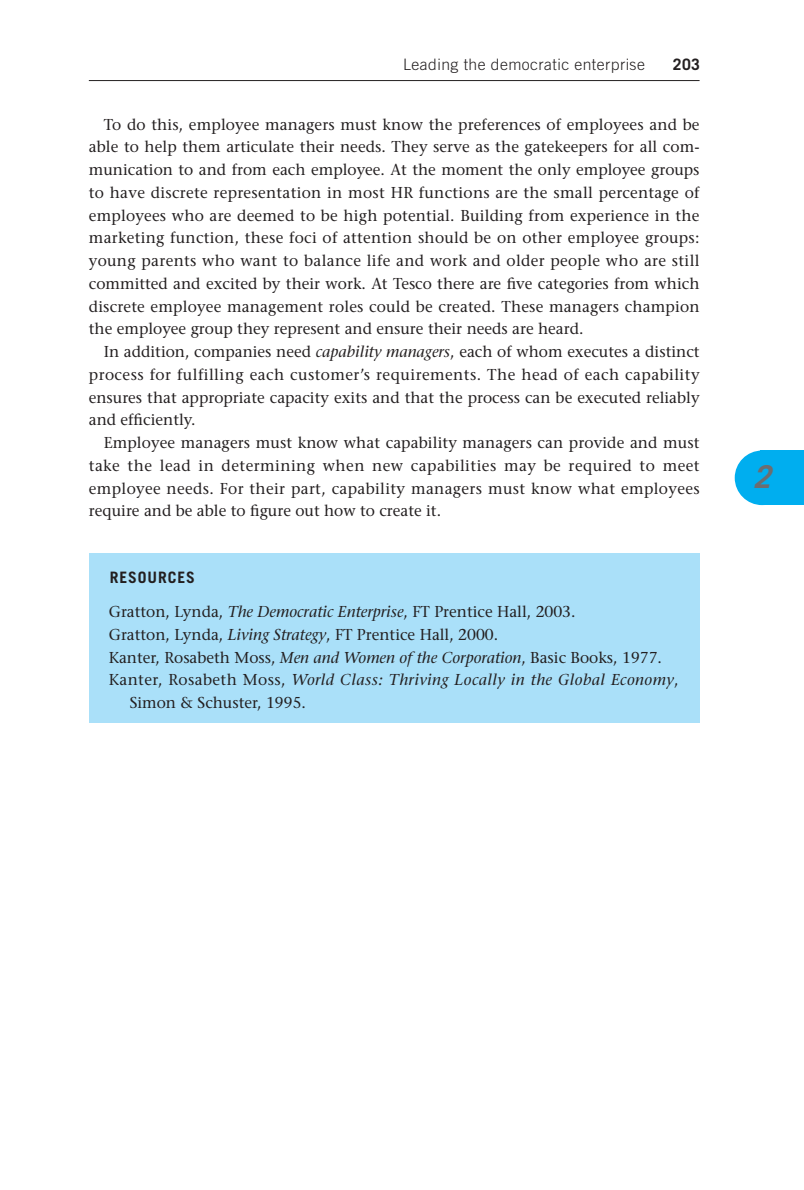
<style>
.page{position:relative;width:804px;height:1190px;background:#fff}
.page>*{position:absolute;margin:0;border:0;box-sizing:border-box;transform-origin:0 0}
.t1{font:italic 700 31.5px "Trade Gothic";color:#6c6d70}
.t2{font:15.75px/22.8px "Stone Serif";color:#231f20;text-align:justify}
.t3{font:italic 15.75px "Stone Serif";letter-spacing:.025em;color:#231f20}
.t4{font:300 15.75px "Trade Gothic";letter-spacing:.03em;color:#231f20}
.t5{font:700 15.75px "Trade Gothic";letter-spacing:.055em;color:#231f20}
.s1{font-style:italic}
.s2{font-style:normal}
</style>
<div class="page">
<hr style="left:89px;top:80px;width:610px;height:1px;background:#231f20">
<div style="left:734px;top:451px;width:55px;height:54px;background:#00aeef;border-radius:50%"></div>
<div style="left:759px;top:451px;width:44px;height:54px;background:#00aeef"></div>
<div style="left:89px;top:553px;width:610px;height:170px;background:#aae0f9"></div>
<p class="t4" style="left:403px;top:59px;width:243px">Leading the democratic enterprise</p>
<p class="t5" style="left:672px;top:59px;width:29px">203</p>
<p class="t2" style="left:89px;top:115px;width:612px;text-indent:15px">To do this, employee managers must know the preferences of employees and be able to help them articulate their needs. They serve as the gatekeepers for all com&shy;munication to and from each employee. At the moment the only employee groups to have discrete representation in most HR functions are the small percentage of employees who are deemed to be high potential. Building from experience in the marketing function, these foci of attention should be on other employee groups: young parents who want to balance life and work and older people who are still committed and excited by their work. At Tesco there are five categories from which discrete employee management roles could be created. These managers champion the employee group they represent and ensure their needs are heard.</p>
<p class="t2" style="left:89px;top:342px;width:612px;text-indent:15px">In addition, companies need <span class="s1">capability managers</span>, each of whom executes a distinct process for fulfilling each customer’s requirements. The head of each capability ensures that appropriate capacity exits and that the process can be executed reliably and efficiently.</p>
<p class="t2" style="left:89px;top:433px;width:612px;text-indent:15px">Employee managers must know what capability managers can provide and must take the lead in determining when new capabilities may be required to meet employee needs. For their part, capability managers must know what employees require and be able to figure out how to create it.</p>
<p class="t5" style="left:110px;top:572px;width:86px">RESOURCES</p>
<p class="t2" style="left:109px;top:602px;width:468px">Gratton, Lynda, <span class="s1">The Democratic Enterprise</span>, FT Prentice Hall, 2003.</p>
<p class="t2" style="left:109px;top:625px;width:391px">Gratton, Lynda, <span class="s1">Living Strategy</span>, FT Prentice Hall, 2000.</p>
<p class="t2" style="left:109px;top:647px;width:554px">Kanter, Rosabeth Moss, <span class="s1">Men and Women of the Corporation</span>, Basic Books, 1977.</p>
<p class="t3" style="left:109px;top:674px;width:571px"><span class="s2">Kanter, Rosabeth Moss,</span> World Class: Thriving Locally in the Global Economy<span class="s2">,</span></p>
<p class="t2" style="left:130px;top:693px;width:178px">Simon &amp; Schuster, 1995.</p>
<h1 class="t1" style="left:752px;top:466px;width:19px">2</h1>
</div>
